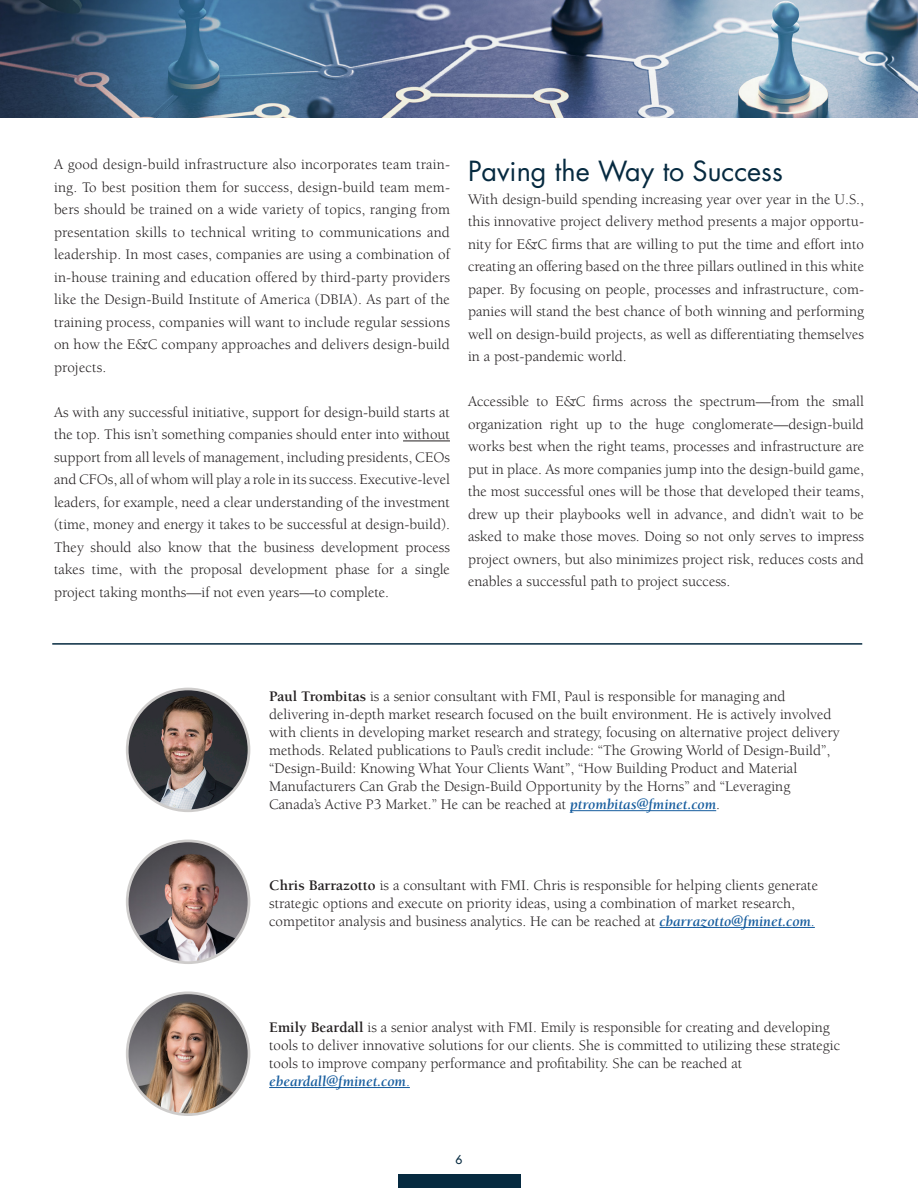
<style>
.page{position:relative;width:918px;height:1188px;background:#fff}
.page>*{position:absolute;margin:0;border:0;box-sizing:border-box;transform-origin:0 0}
.Brochure_Title{font:27px "Futura Std";color:#062a40}
.MAINBODY{font:15px/22.5px "Berkeley Std";color:#231f20;text-align:justify}
.t1{font:500 12px "Futura Std";color:#062a40}
.s1{font-weight:700}
.s2{font-weight:700;font-style:italic;color:#175d9e}
.s3{color:#175d9e}
</style>
<div class="page">
<div style="left:398px;top:1174px;width:122px;height:14px;background:#062a40"></div>
<hr style="left:403px;top:441px;width:47px;height:1px;background:#231f20">
<hr style="left:570px;top:810px;width:146px;height:1px;background:#175d9e">
<img style="left:0;top:0;width:917px;height:118px">
<hr style="left:660px;top:927px;width:155px;height:1px;background:#175d9e">
<hr style="left:269px;top:1087px;width:141px;height:1px;background:#175d9e">
<hr style="left:52px;top:643px;width:810px;height:2px;background:#062a40">
<img style="left:127px;top:689px;width:122px;height:122px;border-radius:61px">
<div style="left:126px;top:688px;width:124px;height:124px;border:3px solid #cecccb;border-radius:50%"></div>
<img style="left:127px;top:993px;width:122px;height:122px;border-radius:61px">
<div style="left:126px;top:991px;width:124px;height:125px;border:3px solid #cecccb;border-radius:50%"></div>
<img style="left:127px;top:841px;width:122px;height:122px;border-radius:61px">
<div style="left:126px;top:840px;width:124px;height:124px;border:3px solid #cecccb;border-radius:50%"></div>
<p class="MAINBODY" style="left:54px;top:154px;width:398px">A good design-build infrastructure also incorporates team train&shy;ing. To best position them for success, design-build team mem&shy;bers should be trained on a wide variety of topics, ranging from presentation skills to technical writing to communications and leadership. In most cases, companies are using a combination of in-house training and education offered by third-party providers like the Design-Build Institute of America (DBIA). As part of the training process, companies will want to include regular sessions on how the E&amp;C company approaches and delivers design-build projects.</p>
<p class="MAINBODY" style="left:54px;top:401px;width:398px">As with any successful initiative, support for design-build starts at the top. This isn’t something companies should enter into without support from all levels of management, including presidents, CEOs and CFOs, all of whom will play a role in its success. Executive-level leaders, for example, need a clear understanding of the investment (time, money and energy it takes to be successful at design-build).<br>They should also know that the business development process takes time, with the proposal development phase for a single project taking months—if not even years—to complete.</p>
<p class="Brochure_Title" style="left:468px;top:154px;width:316px">Paving the Way to Success</p>
<p class="MAINBODY" style="left:468px;top:188px;width:398px">With design-build spending increasing year over year in the U.S., this innovative project delivery method presents a major opportu&shy;nity for E&amp;C firms that are willing to put the time and effort into creating an offering based on the three pillars outlined in this white paper. By focusing on people, processes and infrastructure, com&shy;panies will stand the best chance of both winning and performing well on design-build projects, as well as differentiating themselves in a post-pandemic world.</p>
<p class="MAINBODY" style="left:468px;top:390px;width:398px">Accessible to E&amp;C firms across the spectrum—from the small organization right up to the huge conglomerate—design-build works best when the right teams, processes and infrastructure are put in place. As more companies jump into the design-build game, the most successful ones will be those that developed their teams, drew up their playbooks well in advance, and didn’t wait to be asked to make those moves. Doing so not only serves to impress project owners, but also minimizes project risk, reduces costs and enables a successful path to project success.</p>
<p class="MAINBODY" style="left:269px;top:688px;width:572px;line-height:18px;text-align:left"><span class="s1">Paul Trombitas</span> is a senior consultant with FMI, Paul is responsible for managing and delivering in-depth market research focused on the built environment. He is actively involved with clients in developing market research and strategy, focusing on alternative project delivery methods. Related publications to Paul’s credit include: “The Growing World of Design-Build”, “Design-Build: Knowing What Your Clients Want”, “How Building Product and Material Manufacturers Can Grab the Design-Build Opportunity by the Horns” and “Leveraging Canada’s Active P3 Market.” He can be reached at <span class="s2">ptrombitas@fminet.com</span>.</p>
<p class="MAINBODY" style="left:269px;top:877px;width:550px;line-height:18px;text-align:left"><span class="s1">Chris Barrazotto</span> is a consultant with FMI. Chris is responsible for helping clients generate strategic options and execute on priority ideas, using a combination of market research, competitor analysis and business analytics. He can be reached at <span class="s2">cbarrazotto@fminet.com</span><span class="s3">.</span></p>
<p class="MAINBODY" style="left:269px;top:1019px;width:572px;line-height:18px;text-align:left"><span class="s1">Emily Beardall</span> is a senior analyst with FMI. Emily is responsible for creating and developing tools to deliver innovative solutions for our clients. She is committed to utilizing these strategic tools to improve company performance and profitability. She can be reached at <span class="s2">ebeardall@fminet.com</span><span class="s3">.</span></p>
<p class="t1" style="left:456px;top:1152px;width:8px">6</p>
</div>
